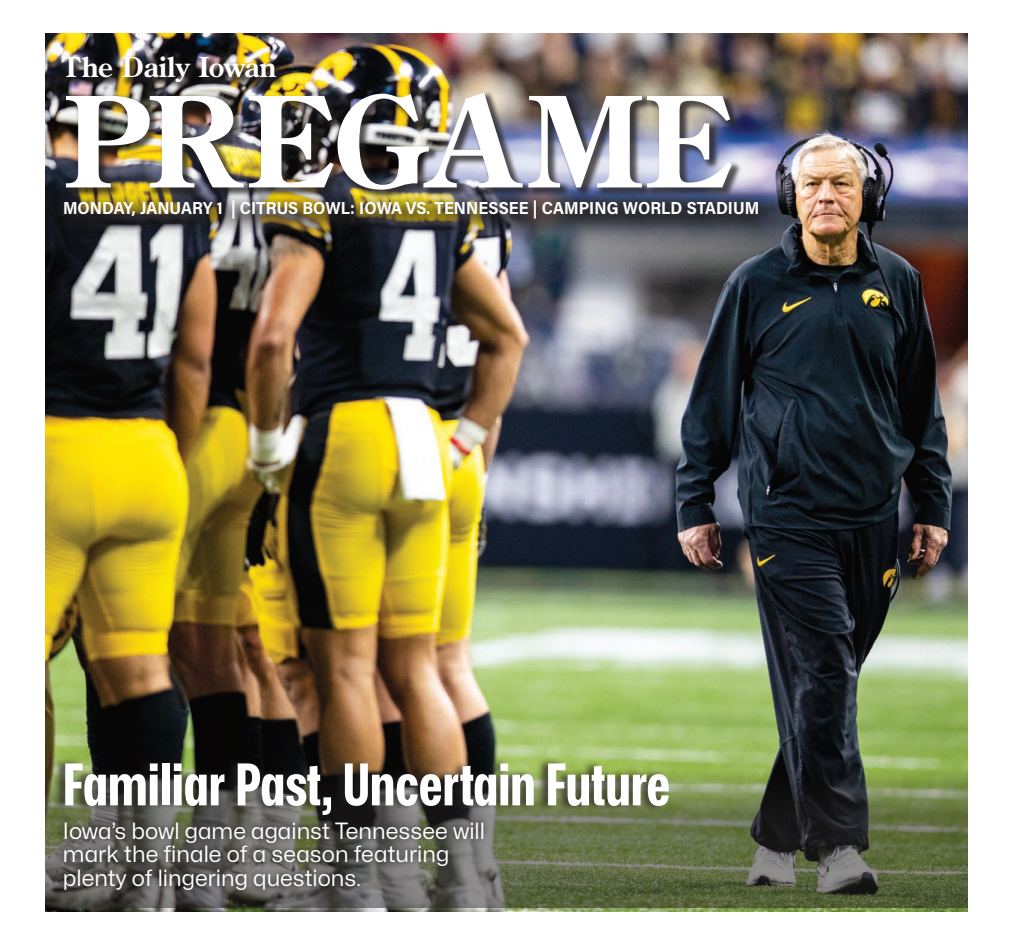
<style>
.page{position:relative;width:1013px;height:945px;background:#fff}
.page>*{position:absolute;margin:0;border:0;box-sizing:border-box;transform-origin:0 0}
.t1{font:700 125px "Century Old Style Std";color:#fff}
.t2{font:57.5px "Mona Sans Bold Narrow";color:#fff}
.t3{font:700 27.5px "Century Old Style Std";color:#fff}
.t4{font:22.5px/23.8px "Mona Sans Regular";color:#fff}
.Rail_section_headers{font:17.5px "Acumin Variable Concept";color:#fff}
</style>
<div class="page">
<img style="left:45px;top:34px;width:923px;height:877px">
<svg style="left:45px;top:741px;width:923px;height:167px;background:#5e6845"></svg>
<div style="left:59px;top:54px;width:682px;height:146px;background:#231f20;opacity:.75"></div>
<div style="left:53px;top:757px;width:616px;height:65px;background:#231f20;opacity:.75"></div>
<svg style="left:57px;top:815px;width:431px;height:81px;background:#585753"></svg>
<div style="left:46px;top:189px;width:730px;height:53px;background:#231f20;opacity:.75"></div>
<p class="t3" style="left:63px;top:49px;width:215px">The Daily Iowan</p>
<p class="t1" style="left:63px;top:60px;width:671px">PREGAME</p>
<p class="Rail_section_headers" style="left:63px;top:196px;width:697px">MONDAY, JANUARY 1 | CITRUS BOWL: IOWA VS. TENNESSEE | CAMPING WORLD STADIUM</p>
<p class="t2" style="left:63px;top:748px;width:609px">Familiar Past, Uncertain Future</p>
<p class="t4" style="left:63px;top:818px;width:423px">Iowa’s bowl game against Tennessee will mark the finale of a season featuring plenty of lingering questions.</p>
</div>
